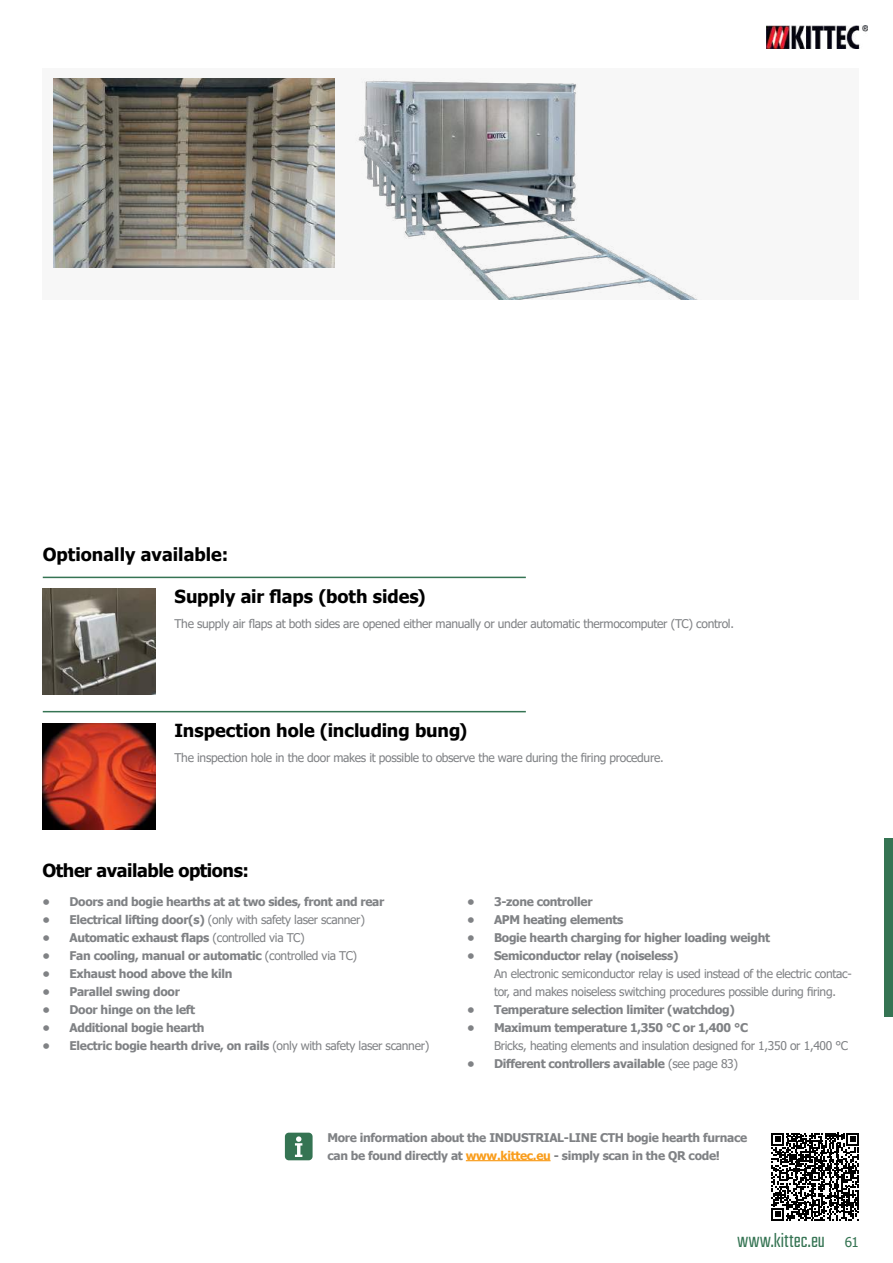
<style>
.page{position:relative;width:893px;height:1263px;background:#fff}
.page>*{position:absolute;margin:0;border:0;box-sizing:border-box;transform-origin:0 0}
.t1{font:300 21px "Teko";letter-spacing:.015em;color:#357453}
.t2{font:700 18px "Tahoma";letter-spacing:-.005em;color:#000}
.t3{font:700 18px "Tahoma";letter-spacing:-.025em;color:#000}
.t4{font:700 12px/18px "Tahoma";letter-spacing:-.025em;color:#808285}
.t5{font:12px/18px "Tahoma";letter-spacing:-.025em;color:#808285}
.s1{font-weight:700}
.s2{font-weight:400}
.s3{color:#f99d1c}
.s4{font-family:"Tahoma";font-weight:400;font-size:13.5px}
</style>
<div class="page">
<img style="left:767px;top:25px;width:101px;height:24px">
<div style="left:884px;top:838px;width:9px;height:179px;background:#357453"></div>
<div style="left:285px;top:1133px;width:28px;height:27px;background:#357453;border-radius:4px"></div>
<svg style="left:295px;top:1136px;width:7px;height:21px"></svg>
<svg style="left:771px;top:1133px;width:88px;height:87px"></svg>
<hr style="left:466px;top:1160px;width:85px;height:1px;background:#f99d1c">
<hr style="left:43px;top:711px;width:483px;height:1px;background:#357453">
<img style="left:43px;top:723px;width:113px;height:106px">
<hr style="left:43px;top:577px;width:483px;height:1px;background:#357453">
<img style="left:43px;top:589px;width:113px;height:106px">
<div style="left:43px;top:68px;width:816px;height:232px;background:#f7f7f7"></div>
<img style="left:54px;top:79px;width:280px;height:189px">
<img style="left:358px;top:81px;width:340px;height:219px">
<h2 class="t2" style="left:43px;top:541px;width:187px">Optionally available:</h2>
<h2 class="t2" style="left:175px;top:583px;width:253px">Supply air flaps (both sides)</h2>
<p class="t5" style="left:175px;top:615px;width:561px">The supply air flaps at both sides are opened either manually or under automatic thermocomputer (TC) control.</p>
<h2 class="t2" style="left:175px;top:718px;width:294px">Inspection hole (including bung)</h2>
<p class="t5" style="left:175px;top:749px;width:491px">The inspection hole in the door makes it possible to observe the ware during the firing procedure.</p>
<h2 class="t3" style="left:43px;top:858px;width:208px">Other available options:</h2>
<p class="t4" style="left:43px;top:893px;width:343px">• Doors and bogie hearths at at two sides, front and rear</p>
<p class="t5" style="left:43px;top:912px;width:324px"><span class="s1">• Electrical lifting door(s)</span> (only with safety laser scanner)</p>
<p class="t4" style="left:43px;top:929px;width:264px">• Automatic exhaust flaps <span class="s2">(controlled via TC)</span></p>
<p class="t4" style="left:43px;top:947px;width:316px">• Fan cooling, manual or automatic <span class="s2">(controlled via TC)</span></p>
<p class="t4" style="left:43px;top:965px;width:191px">• Exhaust hood above the kiln</p>
<p class="t4" style="left:43px;top:983px;width:139px">• Parallel swing door</p>
<p class="t4" style="left:43px;top:1001px;width:154px">• Door hinge on the left</p>
<p class="t4" style="left:43px;top:1019px;width:164px">• Additional bogie hearth</p>
<p class="t4" style="left:43px;top:1037px;width:388px">• Electric bogie hearth drive, on rails <span class="s2">(only with safety laser scanner)</span></p>
<p class="t4" style="left:467px;top:893px;width:127px">• 3-zone controller</p>
<p class="t4" style="left:467px;top:911px;width:158px">• APM heating elements</p>
<p class="t4" style="left:467px;top:929px;width:305px">• Bogie hearth charging for higher loading weight</p>
<p class="t4" style="left:467px;top:947px;width:213px">• Semiconductor relay (noiseless)</p>
<p class="t5" style="left:494px;top:966px;width:359px">An electronic semiconductor relay is used instead of the electric contac&shy;tor, and makes noiseless switching procedures possible during firing.</p>
<p class="t4" style="left:467px;top:1001px;width:269px">• Temperature selection limiter (watchdog)</p>
<p class="t4" style="left:467px;top:1019px;width:283px">• Maximum temperature 1,350 °C or 1,400 °C</p>
<p class="t5" style="left:494px;top:1038px;width:356px">Bricks, heating elements and insulation designed for 1,350 or 1,400 °C</p>
<p class="t4" style="left:467px;top:1055px;width:273px">• Different controllers available <span class="s2">(see page 83)</span></p>
<p class="t4" style="left:327px;top:1129px;width:421px">More information about the INDUSTRIAL-LINE CTH bogie hearth furnace can be found directly at <span class="s3">www.kittec.eu</span> - simply scan in the QR code!</p>
<h1 class="t1" style="left:737px;top:1229px;width:123px">www.kittec.eu <span class="s4">61</span></h1>
</div>
